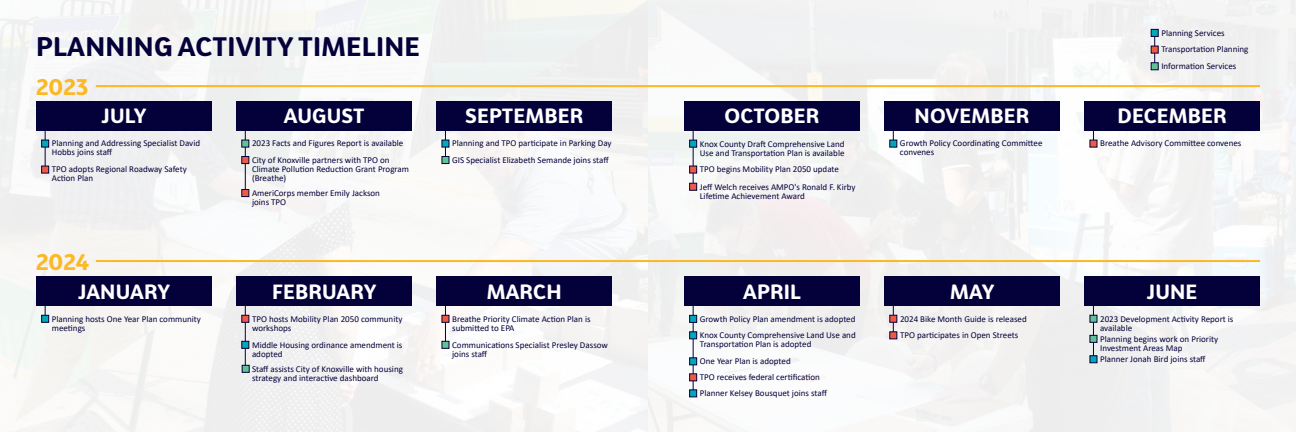
<style>
.page{position:relative;width:1296px;height:432px;background:#f4f4f3}
.page>*{position:absolute;margin:0;border:0;box-sizing:border-box;transform-origin:0 0}
.t1{font:700 26px "Bw Surco";letter-spacing:.01em;color:#04003a}
.t2{font:700 22px "Bw Surco";color:#fcb825}
.t3{font:700 20px "Bw Surco";letter-spacing:.01em;color:#fff}
.t4{font:9px/9px "Calibri";color:#04003a}
</style>
<div class="page">
<hr style="left:693px;top:125px;width:1px;height:63px;background:#04003a">
<hr style="left:893px;top:117px;width:1px;height:30px;background:#04003a">
<hr style="left:893px;top:282px;width:1px;height:53px;background:#04003a">
<hr style="left:1093px;top:105px;width:1px;height:38px;background:#04003a">
<hr style="left:1154px;top:33px;width:1px;height:33px;background:#04003a">
<hr style="left:1093px;top:296px;width:1px;height:63px;background:#04003a">
<hr style="left:693px;top:292px;width:1px;height:101px;background:#04003a">
<div style="left:684px;top:101px;width:176px;height:29px;background:#04003a"></div>
<div style="left:684px;top:276px;width:176px;height:29px;background:#04003a"></div>
<div style="left:884px;top:101px;width:176px;height:29px;background:#04003a"></div>
<div style="left:884px;top:276px;width:176px;height:29px;background:#04003a"></div>
<div style="left:1084px;top:101px;width:176px;height:29px;background:#04003a"></div>
<div style="left:1084px;top:276px;width:176px;height:29px;background:#04003a"></div>
<div style="left:689px;top:140px;width:8px;height:8px;background:#00a8b9;border:1px solid #04003a"></div>
<div style="left:689px;top:315px;width:8px;height:8px;background:#00a8b9;border:1px solid #04003a"></div>
<div style="left:1090px;top:315px;width:7px;height:8px;background:#63c294;border:1px solid #04003a"></div>
<div style="left:689px;top:373px;width:8px;height:8px;background:#f05a41;border:1px solid #04003a"></div>
<div style="left:689px;top:389px;width:8px;height:8px;background:#00a8b9;border:1px solid #04003a"></div>
<div style="left:689px;top:166px;width:8px;height:7px;background:#f05a41;border:1px solid #04003a"></div>
<div style="left:689px;top:183px;width:8px;height:8px;background:#f05a41;border:1px solid #04003a"></div>
<div style="left:689px;top:331px;width:8px;height:8px;background:#00a8b9;border:1px solid #04003a"></div>
<div style="left:1090px;top:335px;width:7px;height:8px;background:#63c294;border:1px solid #04003a"></div>
<div style="left:889px;top:315px;width:8px;height:8px;background:#f05a41;border:1px solid #04003a"></div>
<div style="left:1151px;top:29px;width:8px;height:8px;background:#00a8b9;border:1px solid #04003a"></div>
<svg style="left:889px;top:331px;width:8px;height:8px"></svg>
<div style="left:689px;top:357px;width:8px;height:8px;background:#00a8b9;border:1px solid #04003a"></div>
<svg style="left:889px;top:140px;width:8px;height:7px"></svg>
<svg style="left:1151px;top:46px;width:8px;height:7px"></svg>
<div style="left:1090px;top:140px;width:7px;height:7px;background:#f05a41"></div>
<div style="left:1151px;top:62px;width:8px;height:8px;background:#63c294;border:1px solid #04003a"></div>
<hr style="left:96px;top:85px;width:1164px;height:2px;background:#fcb825">
<hr style="left:96px;top:260px;width:1164px;height:2px;background:#fcb825">
<div style="left:1090px;top:355px;width:7px;height:8px;background:#00a8b9;border:1px solid #04003a"></div>
<hr style="left:445px;top:108px;width:1px;height:50px;background:#04003a">
<hr style="left:245px;top:108px;width:1px;height:85px;background:#04003a">
<hr style="left:245px;top:283px;width:1px;height:85px;background:#04003a">
<hr style="left:45px;top:286px;width:1px;height:33px;background:#04003a">
<hr style="left:45px;top:108px;width:1px;height:64px;background:#04003a">
<hr style="left:445px;top:289px;width:1px;height:56px;background:#04003a">
<div style="left:36px;top:101px;width:176px;height:29px;background:#04003a"></div>
<div style="left:36px;top:276px;width:176px;height:29px;background:#04003a"></div>
<div style="left:236px;top:101px;width:176px;height:29px;background:#04003a"></div>
<div style="left:236px;top:276px;width:176px;height:29px;background:#04003a"></div>
<div style="left:436px;top:101px;width:176px;height:29px;background:#04003a"></div>
<div style="left:436px;top:276px;width:176px;height:29px;background:#04003a"></div>
<div style="left:41px;top:140px;width:8px;height:7px;background:#00a8b9;border:1px solid #04003a"></div>
<div style="left:41px;top:315px;width:8px;height:8px;background:#00a8b9;border:1px solid #04003a"></div>
<div style="left:442px;top:140px;width:7px;height:7px;background:#00a8b9"></div>
<svg style="left:241px;top:140px;width:8px;height:7px"></svg>
<div style="left:241px;top:315px;width:8px;height:8px;background:#f05a41;border:1px solid #04003a"></div>
<div style="left:442px;top:315px;width:7px;height:8px;background:#f05a41;border:1px solid #04003a"></div>
<div style="left:442px;top:156px;width:7px;height:8px;background:#63c294;border:1px solid #04003a"></div>
<div style="left:241px;top:156px;width:8px;height:8px;background:#f05a41;border:1px solid #04003a"></div>
<div style="left:241px;top:341px;width:8px;height:8px;background:#00a8b9;border:1px solid #04003a"></div>
<div style="left:242px;top:365px;width:8px;height:8px;background:#63c294;border:1px solid #04003a"></div>
<div style="left:442px;top:341px;width:7px;height:8px;background:#63c294;border:1px solid #04003a"></div>
<div style="left:241px;top:189px;width:8px;height:8px;background:#f05a41;border:1px solid #04003a"></div>
<div style="left:41px;top:166px;width:8px;height:7px;background:#f05a41;border:1px solid #04003a"></div>
<h1 class="t1" style="left:36px;top:28px;width:385px">PLANNING ACTIVITY TIMELINE</h1>
<h2 class="t2" style="left:36px;top:71px;width:54px">2023</h2>
<h3 class="t3" style="left:102px;top:102px;width:47px">JULY</h3>
<h3 class="t3" style="left:284px;top:102px;width:82px">AUGUST</h3>
<h3 class="t3" style="left:465px;top:102px;width:120px">SEPTEMBER</h3>
<p class="t4" style="left:52px;top:139px;width:150px">Planning and Addressing Specialist David<br>Hobbs joins staff</p>
<p class="t4" style="left:252px;top:139px;width:153px">2023 Facts and Figures Report is available</p>
<p class="t4" style="left:452px;top:139px;width:161px">Planning and TPO participate in Parking Day</p>
<p class="t4" style="left:52px;top:164px;width:136px">TPO adopts Regional Roadway Safety<br>Action Plan</p>
<p class="t4" style="left:452px;top:155px;width:158px">GIS Specialist Elizabeth Semande joins staff</p>
<p class="t4" style="left:252px;top:155px;width:159px">City of Knoxville partners with TPO on<br>Climate Pollution Reduction Grant Program (Breathe)</p>
<h2 class="t2" style="left:36px;top:246px;width:55px">2024</h2>
<h3 class="t3" style="left:78px;top:277px;width:94px">JANUARY</h3>
<p class="t4" style="left:252px;top:188px;width:130px">AmeriCorps member Emily Jackson joins TPO</p>
<h3 class="t3" style="left:272px;top:277px;width:106px">FEBRUARY</h3>
<h3 class="t3" style="left:487px;top:277px;width:76px">MARCH</h3>
<p class="t4" style="left:52px;top:314px;width:151px">Planning hosts One Year Plan community meetings</p>
<p class="t4" style="left:452px;top:314px;width:140px">Breathe Priority Climate Action Plan is submitted to EPA</p>
<p class="t4" style="left:252px;top:314px;width:152px">TPO hosts Mobility Plan 2050 community workshops</p>
<p class="t4" style="left:252px;top:340px;width:152px">Middle Housing ordinance amendment is adopted</p>
<p class="t4" style="left:252px;top:364px;width:153px">Staff assists City of Knoxville with housing strategy and interactive dashboard</p>
<p class="t4" style="left:452px;top:340px;width:157px">Communications Specialist Presley Dassow joins staff</p>
<p class="t4" style="left:1161px;top:28px;width:65px">Planning Services</p>
<p class="t4" style="left:1161px;top:45px;width:89px">Transportation Planning</p>
<p class="t4" style="left:1161px;top:61px;width:77px">Information Services</p>
<h3 class="t3" style="left:724px;top:102px;width:96px">OCTOBER</h3>
<h3 class="t3" style="left:915px;top:102px;width:116px">NOVEMBER</h3>
<h3 class="t3" style="left:1118px;top:102px;width:111px">DECEMBER</h3>
<p class="t4" style="left:700px;top:139px;width:146px">Knox County Draft Comprehensive Land<br>Use and Transportation Plan is available</p>
<p class="t4" style="left:900px;top:139px;width:144px">Growth Policy Coordinating Committee convenes</p>
<p class="t4" style="left:1100px;top:139px;width:143px">Breathe Advisory Committee convenes</p>
<p class="t4" style="left:700px;top:161px;width:157px;line-height:17.2px">TPO begins Mobility Plan 2050 update<br>Jeff Welch receives AMPO's Ronald F. Kirby</p>
<p class="t4" style="left:700px;top:191px;width:107px">Lifetime Achievement Award</p>
<h3 class="t3" style="left:743px;top:277px;width:59px">APRIL</h3>
<h3 class="t3" style="left:950px;top:277px;width:46px">MAY</h3>
<h3 class="t3" style="left:1147px;top:277px;width:52px">JUNE</h3>
<p class="t4" style="left:700px;top:314px;width:157px">Growth Policy Plan amendment is adopted</p>
<p class="t4" style="left:1100px;top:314px;width:135px">2023 Development Activity Report is available</p>
<p class="t4" style="left:900px;top:310px;width:128px;line-height:16.6px">2024 Bike Month Guide is released<br>TPO participates in Open Streets</p>
<p class="t4" style="left:700px;top:330px;width:157px">Knox County Comprehensive Land Use and<br>Transportation Plan is adopted</p>
<p class="t4" style="left:1100px;top:334px;width:120px">Planning begins work on Priority<br>Investment Areas Map</p>
<p class="t4" style="left:700px;top:356px;width:92px">One Year Plan is adopted</p>
<p class="t4" style="left:700px;top:369px;width:129px;line-height:16px">TPO receives federal certification<br>Planner Kelsey Bousquet joins staff</p>
<p class="t4" style="left:1100px;top:354px;width:107px">Planner Jonah Bird joins staff</p>
</div>
